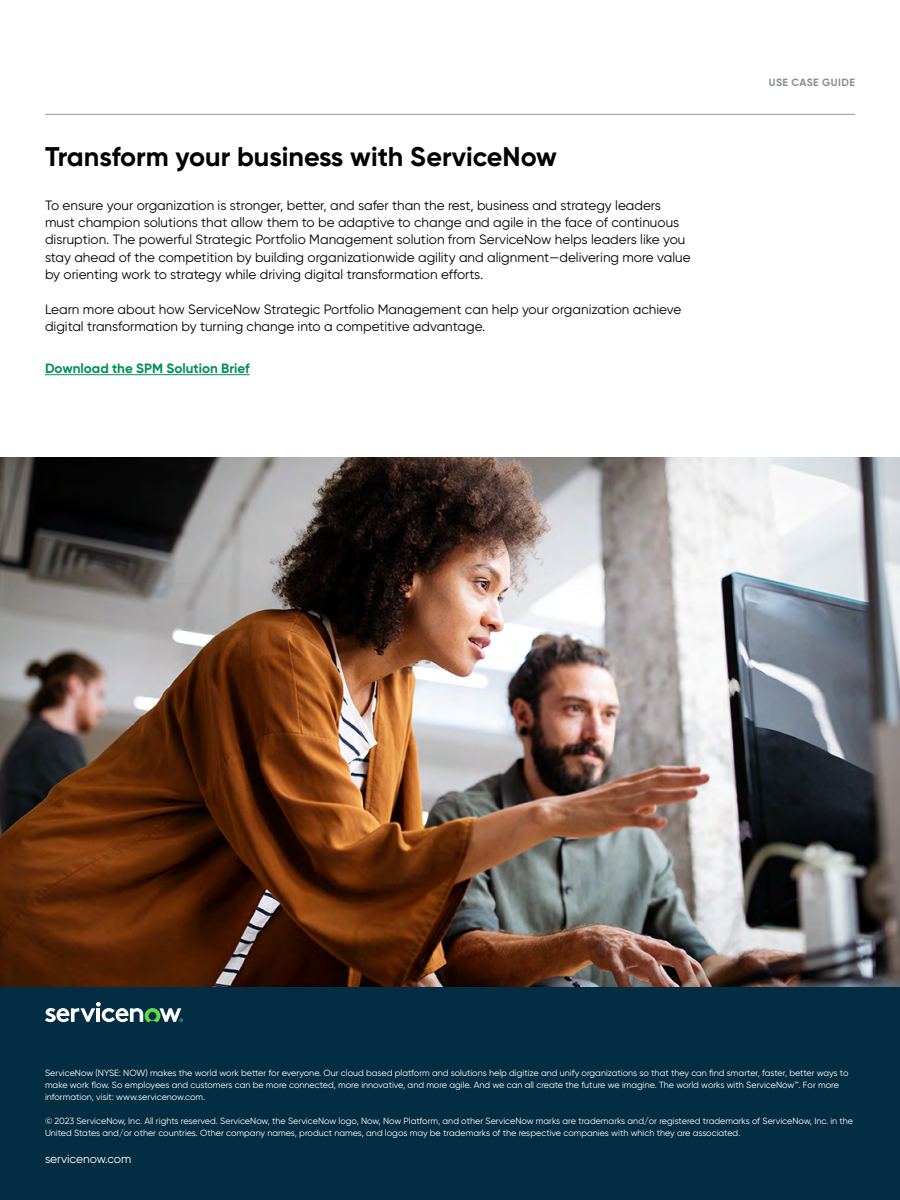
<style>
.page{position:relative;width:900px;height:1200px;background:#fff}
.page>*{position:absolute;margin:0;border:0;box-sizing:border-box;transform-origin:0 0}
.Headline_1{font:700 27px "Gilroy";color:#000}
.Body_Copy{font:13.5px/17.2px "Gilroy";color:#000}
.Headline_2{font:700 13.5px "Gilroy";color:#009156}
.t1{font:12px "Gilroy";color:#fff}
.t2{font:700 10.5px "Gilroy";letter-spacing:.035em;color:#8a8e91}
.t3{font:9px/12px "Gilroy";color:#fff}
</style>
<div class="page">
<div style="left:0;top:945px;width:900px;height:255px;background:#032d42"></div>
<svg style="left:45px;top:1002px;width:138px;height:20px"></svg>
<hr style="left:45px;top:114px;width:810px;height:1px;background:#a5a8aa">
<hr style="left:45px;top:374px;width:205px;height:1px;background:#009156">
<img style="left:0;top:458px;width:900px;height:529px">
<p class="Headline_1" style="left:45px;top:139px;width:514px">Transform your business with ServiceNow</p>
<p class="Body_Copy" style="left:45px;top:196px;width:647px">To ensure your organization is stronger, better, and safer than the rest, business and strategy leaders must champion solutions that allow them to be adaptive to change and agile in the face of continuous disruption. The powerful Strategic Portfolio Management solution from ServiceNow helps leaders like you stay ahead of the competition by building organizationwide agility and alignment—delivering more value by orienting work to strategy while driving digital transformation efforts.</p>
<p class="Body_Copy" style="left:45px;top:301px;width:638px">Learn more about how ServiceNow Strategic Portfolio Management can help your organization achieve digital transformation by turning change into a competitive advantage.</p>
<p class="Headline_2" style="left:45px;top:360px;width:206px">Download the SPM Solution Brief</p>
<p class="t2" style="left:769px;top:76px;width:88px">USE CASE GUIDE</p>
<p class="t3" style="left:45px;top:1067px;width:805px">ServiceNow (NYSE: NOW) makes the world work better for everyone. Our cloud based platform and solutions help digitize and unify organizations so that they can find smarter, faster, better ways to make work flow. So employees and customers can be more connected, more innovative, and more agile. And we can all create the future we imagine. The world works with ServiceNow™. For more information, visit: www.servicenow.com.</p>
<p class="t3" style="left:45px;top:1115px;width:810px">© 2023 ServiceNow, Inc. All rights reserved. ServiceNow, the ServiceNow logo, Now, Now Platform, and other ServiceNow marks are trademarks and/or registered trademarks of ServiceNow, Inc. in the<br>United States and/or other countries. Other company names, product names, and logos may be trademarks of the respective companies with which they are associated.</p>
<h3 class="t1" style="left:45px;top:1152px;width:88px">servicenow.com</h3>
</div>
